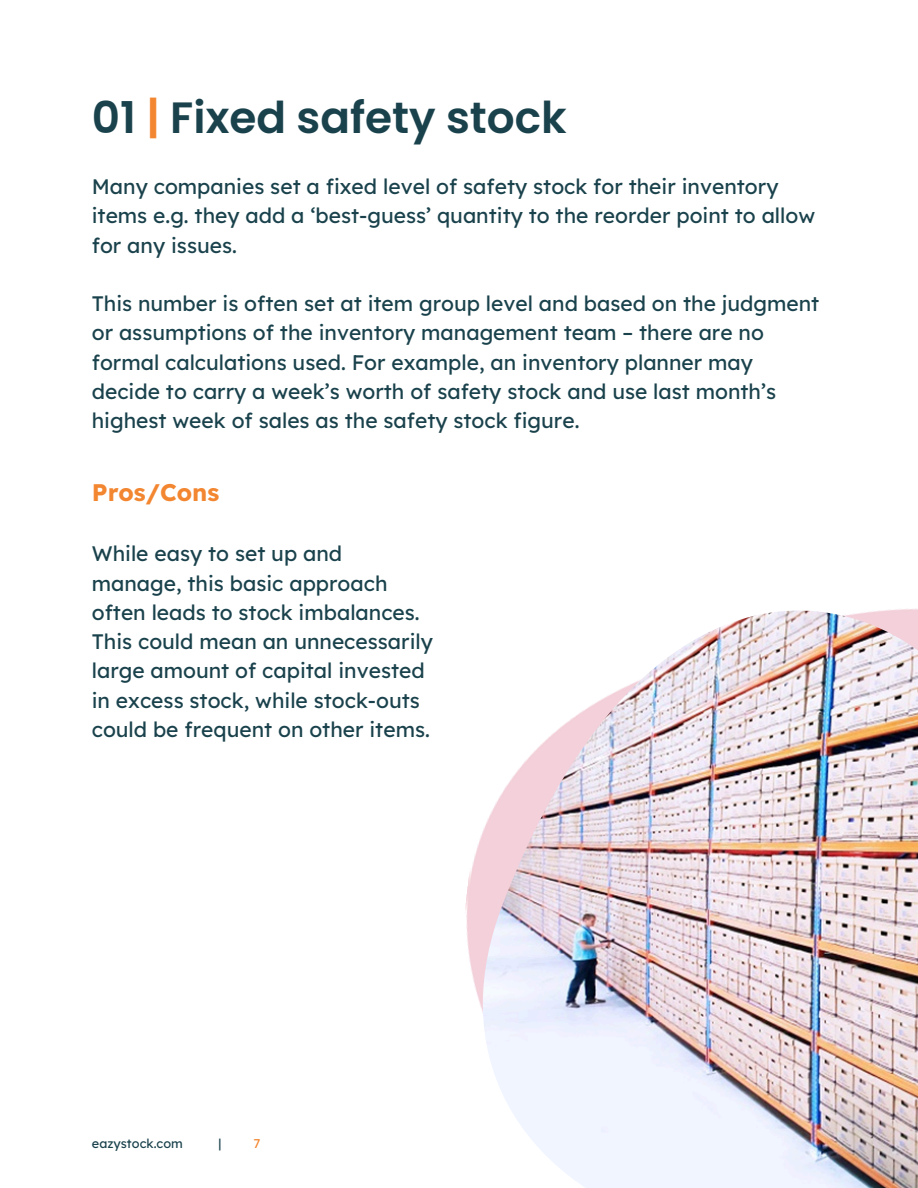
<style>
.page{position:relative;width:918px;height:1188px;background:#fff}
.page>*{position:absolute;margin:0;border:0;box-sizing:border-box;transform-origin:0 0}
.t1{font:600 43.8px "Poppins";color:#1a424c}
.t2{font:700 24px "Lexend";color:#f38630}
.t3{font:21px/29.2px "Lexend";color:#1a424c}
.t4{font:12.75px "Lexend";color:#1a424c}
.t5{font:12.75px "Lexend";color:#f38630}
.s1{color:#f38630}
</style>
<div class="page">
<img style="left:465px;top:608px;width:453px;height:405px">
<img style="left:483px;top:611px;width:435px;height:577px">
<h3 class="t1" style="left:92px;top:87px;width:476px">01 <span class="s1">|</span> Fixed safety stock</h3>
<h3 class="t3" style="left:92px;top:172px;width:725px">Many companies set a fixed level of safety stock for their inventory items e.g. they add a ‘best-guess’ quantity to the reorder point to allow for any issues.</h3>
<h2 class="t3" style="left:92px;top:289px;width:729px">This number is often set at item group level and based on the judgment or assumptions of the inventory management team – there are no formal calculations used. For example, an inventory planner may decide to carry a week’s worth of safety stock and use last month’s highest week of sales as the safety stock figure.</h2>
<p class="t2" style="left:92px;top:477px;width:129px">Pros/Cons</p>
<p class="t3" style="left:92px;top:539px;width:343px">While easy to set up and manage, this basic approach often leads to stock imbalances.<br>This could mean an unnecessarily large amount of capital invested in excess stock, while stock-outs could be frequent on other items.</p>
<h3 class="t4" style="left:92px;top:1135px;width:92px">eazystock.com</h3>
<h3 class="t4" style="left:218px;top:1135px;width:4px">|</h3>
<h3 class="t5" style="left:253px;top:1135px;width:8px">7</h3>
</div>
